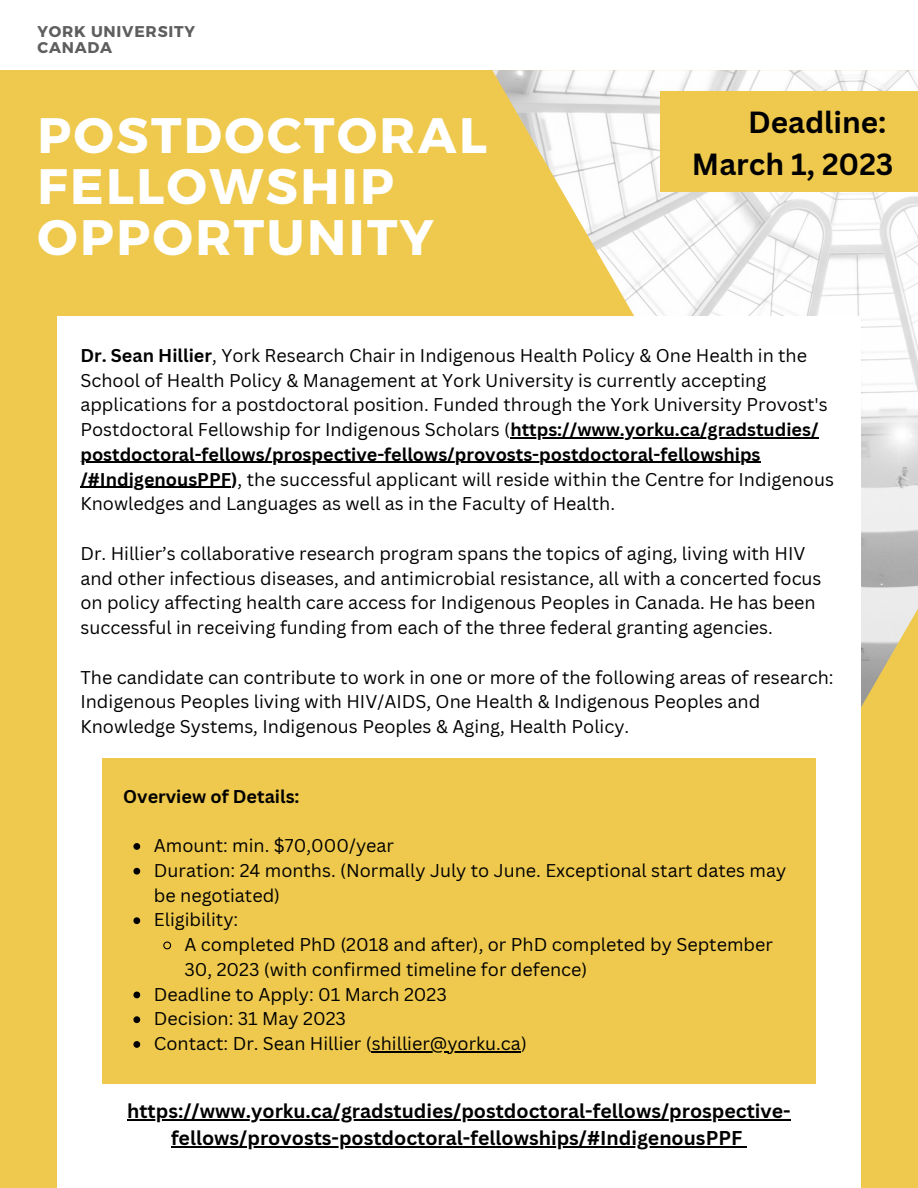
<style>
.page{position:relative;width:918px;height:1188px;background:#eec94d}
.page>*{position:absolute;margin:0;border:0;box-sizing:border-box;transform-origin:0 0}
.t1{font:700 49.8px/50.8px "Montserrat";letter-spacing:.05em;color:#fff}
.t2{font:700 29.7px/41.7px "Canva Sans";color:#000;text-align:right}
.t3{font:700 19.5px/27px "Canva Sans";color:#000;text-align:center}
.t4{font:18px/24.8px "Canva Sans";color:#000}
.t5{font:700 18px "Canva Sans";color:#000}
.t6{font:700 15.6px/15.9px "Montserrat";letter-spacing:.05em;color:#5e5e5e}
.s1{font-weight:700}
</style>
<div class="page">
<div style="left:0;top:0;width:918px;height:70px;background:#fff"></div>
<img style="left:492px;top:70px;width:426px;height:637px">
<div style="left:57px;top:317px;width:804px;height:871px;background:#fff"></div>
<hr style="left:510px;top:437px;width:309px;height:1px;background:#000">
<hr style="left:80px;top:462px;width:681px;height:1px;background:#000">
<hr style="left:80px;top:487px;width:151px;height:1px;background:#000">
<div style="left:660px;top:92px;width:258px;height:100px;background:#eec94d"></div>
<hr style="left:127px;top:1119px;width:664px;height:1px;background:#000">
<hr style="left:171px;top:1146px;width:571px;height:1px;background:#000">
<div style="left:102px;top:758px;width:713px;height:325px;background:#eec94d"></div>
<svg style="left:133px;top:843px;width:7px;height:7px"></svg>
<svg style="left:133px;top:868px;width:7px;height:7px"></svg>
<svg style="left:133px;top:917px;width:7px;height:7px"></svg>
<svg style="left:163px;top:941px;width:9px;height:9px"></svg>
<svg style="left:133px;top:992px;width:7px;height:6px"></svg>
<svg style="left:133px;top:1016px;width:7px;height:7px"></svg>
<svg style="left:133px;top:1041px;width:7px;height:7px"></svg>
<hr style="left:372px;top:1051px;width:149px;height:1px;background:#000">
<p class="t6" style="left:38px;top:23px;width:159px">YORK UNIVERSITY<br>CANADA</p>
<h1 class="t1" style="left:38px;top:108px;width:451px">POSTDOCTORAL<br>FELLOWSHIP<br>OPPORTUNITY</h1>
<h2 class="t2" style="left:692px;top:101px;width:203px">Deadline:<br>March 1, 2023</h2>
<p class="t4" style="left:80px;top:342px;width:755px"><span class="s1">Dr. Sean Hillier</span>, York Research Chair in Indigenous Health Policy &amp; One Health in the School of Health Policy &amp; Management at York University is currently accepting applications for a postdoctoral position. Funded through the York University Provost's Postdoctoral Fellowship for Indigenous Scholars (<span class="s1">https://www.yorku.ca/gradstudies/ postdoctoral-fellows/prospective-fellows/provosts-postdoctoral-fellowships /#IndigenousPPF)</span>, the successful applicant will reside within the Centre for Indigenous Knowledges and Languages as well as in the Faculty of Health.</p>
<p class="t4" style="left:80px;top:540px;width:743px">Dr. Hillier’s collaborative research program spans the topics of aging, living with HIV and other infectious diseases, and antimicrobial resistance, all with a concerted focus on policy affecting health care access for Indigenous Peoples in Canada. He has been successful in receiving funding from each of the three federal granting agencies.</p>
<p class="t4" style="left:80px;top:664px;width:755px">The candidate can contribute to work in one or more of the following areas of research:<br>Indigenous Peoples living with HIV/AIDS, One Health &amp; Indigenous Peoples and<br>Knowledge Systems, Indigenous Peoples &amp; Aging, Health Policy.</p>
<p class="t5" style="left:123px;top:783px;width:178px">Overview of Details:</p>
<p class="t4" style="left:154px;top:833px;width:634px">Amount: min. $70,000/year<br>Duration: 24 months. (Normally July to June. Exceptional start dates may be negotiated)<br>Eligibility:</p>
<p class="t4" style="left:185px;top:932px;width:590px">A completed PhD (2018 and after), or PhD completed by September</p>
<p class="t4" style="left:185px;top:956px;width:404px">30, 2023 (with confirmed timeline for defence)</p>
<p class="t4" style="left:154px;top:981px;width:294px">Deadline to Apply: 01 March 2023</p>
<p class="t4" style="left:154px;top:1006px;width:194px">Decision: 31 May 2023</p>
<p class="t4" style="left:154px;top:1031px;width:374px">Contact: Dr. Sean Hillier (shillier@yorku.ca)</p>
<p class="t3" style="left:127px;top:1097px;width:665px">https://www.yorku.ca/gradstudies/postdoctoral-fellows/prospective&shy;fellows/provosts-postdoctoral-fellowships/#IndigenousPPF</p>
</div>
